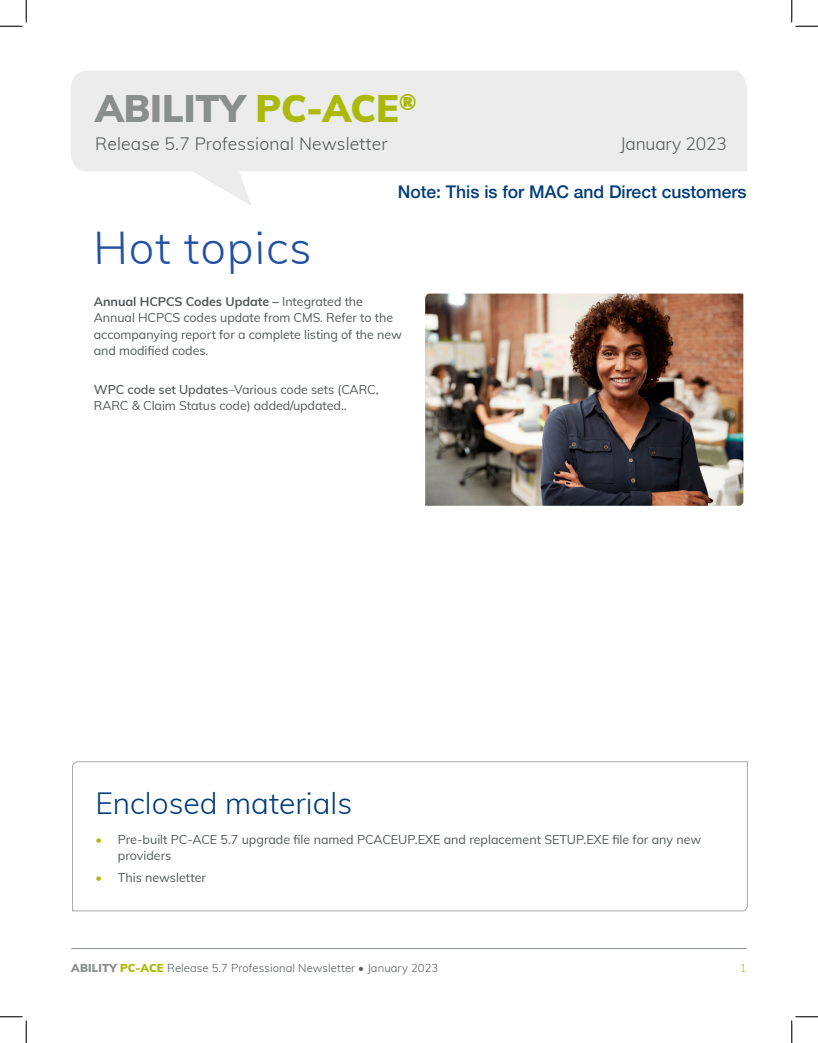
<style>
.page{position:relative;width:818px;height:1043px;background:#fff}
.page>*{position:absolute;margin:0;border:0;box-sizing:border-box;transform-origin:0 0}
.Hot_topics{font:300 45px "Muli";color:#2251a3}
.name{font:900 37.5px "Muli";color:#8a8e8d}
.PageHeader{font:300 30px "Muli";color:#003d79}
.t1{font:500 17.5px "Helvetica Neue";color:#003d79}
.subhead{font:300 17.5px "Muli";letter-spacing:.01em;color:#54585a}
.Date{font:300 17.5px "Muli";letter-spacing:-.01em;color:#54585a}
.body_copy{font:12.5px/16.2px "Muli";letter-spacing:-.005em;color:#54585a}
.t2{font:300 11.25px "Muli";letter-spacing:.01em;color:#54585a}
.t3{font:300 11.25px "Muli";color:#aaba0a}
.s1{color:#aaba0a}
.s2{font-weight:700}
.s3{font-weight:600}
.s4{font-weight:900;color:#8a8e8d}
.s5{font-weight:900;color:#aaba0a}
</style>
<div class="page">
<hr style="left:71px;top:948px;width:675px;height:1px;background:#8a8e8d">
<svg style="left:71px;top:71px;width:676px;height:134px"></svg>
<img style="left:425px;top:293px;width:318px;height:213px">
<svg style="left:72px;top:761px;width:676px;height:150px"></svg>
<svg style="left:0;top:0;width:27px;height:27px"></svg>
<svg style="left:0;top:1016px;width:27px;height:26px"></svg>
<svg style="left:791px;top:0;width:27px;height:27px"></svg>
<svg style="left:791px;top:1016px;width:27px;height:26px"></svg>
<p class="name" style="left:95px;top:81px;width:323px">ABILITY <span class="s1">PC-ACE</span><sup>®</sup></p>
<p class="subhead" style="left:95px;top:130px;width:294px">Release 5.7 Professional Newsletter</p>
<p class="Date" style="left:620px;top:130px;width:108px">January 2023</p>
<p class="Hot_topics" style="left:94px;top:215px;width:221px">Hot topics</p>
<p class="t1" style="left:398px;top:178px;width:350px">Note: This is for MAC and Direct customers</p>
<p class="body_copy" style="left:94px;top:293px;width:309px"><span class="s2">Annual HCPCS Codes Update –</span> Integrated the Annual HCPCS codes update from CMS. Refer to the accompanying report for a complete listing of the new and modified codes.</p>
<p class="body_copy" style="left:94px;top:380px;width:286px"><span class="s3">WPC code set Updates</span>–Various code sets (CARC,<br>RARC &amp; Claim Status code) added/updated..</p>
<p class="PageHeader" style="left:95px;top:781px;width:258px">Enclosed materials</p>
<p class="body_copy" style="left:118px;top:830px;width:585px;text-indent:-22px"><span class="s1">•</span> Pre-built PC-ACE 5.7 upgrade file named PCACEUP.EXE and replacement SETUP.EXE file for any new providers</p>
<p class="body_copy" style="left:95px;top:868px;width:112px"><span class="s1">•</span> This newsletter</p>
<p class="t2" style="left:71px;top:959px;width:368px"><span class="s4">ABILITY</span> <span class="s5">PC-ACE</span> Release 5.7 Professional Newsletter • January 2023</p>
<p class="t3" style="left:739px;top:959px;width:8px">1</p>
</div>
